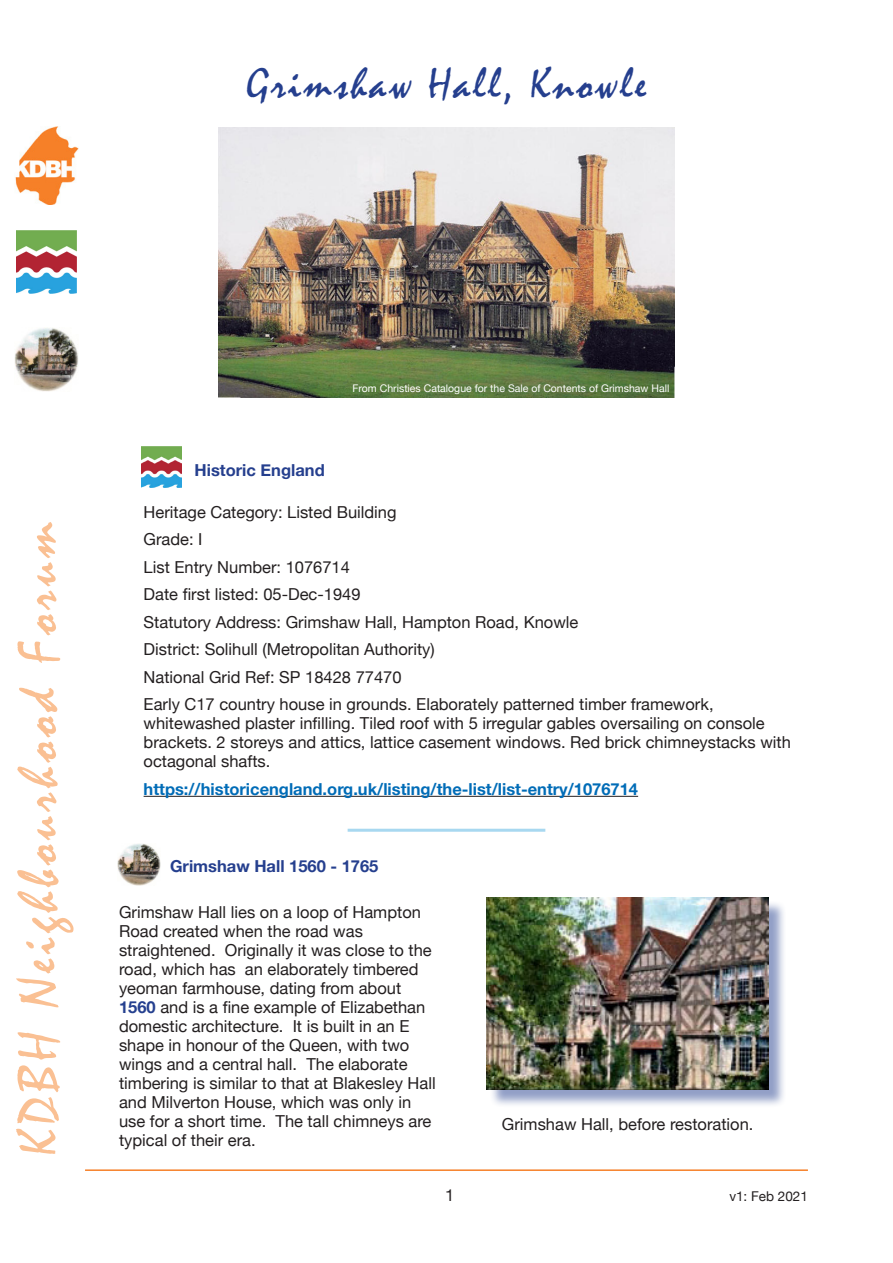
<style>
.page{position:relative;width:893px;height:1263px;background:#fff}
.page>*{position:absolute;margin:0;border:0;box-sizing:border-box;transform-origin:0 0}
.t1{font:57px "Mistral";color:#fac093}
.t2{font:45px "Mistral";letter-spacing:.06em;color:#253f8e}
.Body{font:16.5px/19px "Helvetica Neue";color:#231f20}
.Body-2{font:700 16.5px "Helvetica Neue";color:#006cb7}
.Icon_Text{font:700 16.5px "Helvetica Neue";color:#253f8e}
.t3{font:13.5px "Helvetica Neue";color:#231f20}
.t4{font:10.5px "Helvetica Neue";color:#fff}
.s1{font-weight:700;color:#25408f}
</style>
<div class="page">
<hr style="left:85px;top:1169px;width:723px;height:2px;background:#f68028">
<img style="left:15px;top:126px;width:64px;height:79px">
<img style="left:16px;top:231px;width:61px;height:63px">
<img style="left:15px;top:328px;width:63px;height:63px">
<hr style="left:144px;top:796px;width:494px;height:1px;background:#231f20">
<img style="left:141px;top:447px;width:41px;height:41px">
<div style="left:489px;top:900px;width:298px;height:207px;background:#25408f;opacity:.5"></div>
<img style="left:487px;top:898px;width:281px;height:191px">
<img style="left:219px;top:128px;width:455px;height:270px">
<hr style="left:348px;top:829px;width:197px;height:3px;background:#a8d8f0">
<img style="left:118px;top:844px;width:42px;height:41px">
<h2 class="t2" style="left:246px;top:58px;width:402px">Grimshaw Hall, Knowle</h2>
<h1 class="t1" style="left:7px;top:1155px;width:636px;rotate:-90deg">KDBH Neighbourhood Forum</h1>
<p class="t4" style="left:353px;top:381px;width:318px">From Christies Catalogue for the Sale of Contents of Grimshaw Hall</p>
<p class="Icon_Text" style="left:195px;top:458px;width:132px">Historic England</p>
<p class="Body" style="left:144px;top:503px;width:255px">Heritage Category: Listed Building</p>
<p class="Body" style="left:144px;top:531px;width:60px">Grade: I</p>
<p class="Body" style="left:144px;top:558px;width:208px">List Entry Number: 1076714</p>
<p class="Body" style="left:144px;top:586px;width:219px">Date first listed: 05-Dec-1949</p>
<p class="Body" style="left:144px;top:613px;width:436px">Statutory Address: Grimshaw Hall, Hampton Road, Knowle</p>
<p class="Body" style="left:144px;top:641px;width:293px">District: Solihull (Metropolitan Authority)</p>
<p class="Body" style="left:144px;top:668px;width:259px">National Grid Ref: SP 18428 77470</p>
<p class="Body" style="left:144px;top:696px;width:649px">Early C17 country house in grounds. Elaborately patterned timber framework, whitewashed plaster infilling. Tiled roof with 5 irregular gables oversailing on console brackets. 2 storeys and attics, lattice casement windows. Red brick chimneystacks with octagonal shafts.</p>
<p class="Body-2" style="left:144px;top:776px;width:496px">https://historicengland.org.uk/listing/the-list/list-entry/1076714</p>
<p class="Icon_Text" style="left:170px;top:853px;width:210px">Grimshaw Hall 1560 - 1765</p>
<p class="Body" style="left:119px;top:903px;width:318px">Grimshaw Hall lies on a loop of Hampton Road created when the road was straightened. Originally it was close to the road, which has an elaborately timbered yeoman farmhouse, dating from about <span class="s1">1560</span> and is a fine example of Elizabethan domestic architecture. It is built in an E shape in honour of the Queen, with two wings and a central hall. The elaborate timbering is similar to that at Blakesley Hall and Milverton House, which was only in use for a short time. The tall chimneys are typical of their era.</p>
<p class="Body" style="left:502px;top:1116px;width:253px">Grimshaw Hall, before restoration.</p>
<p class="Body" style="left:445px;top:1187px;width:11px">1</p>
<p class="t3" style="left:729px;top:1186px;width:80px">v1: Feb 2021</p>
</div>
